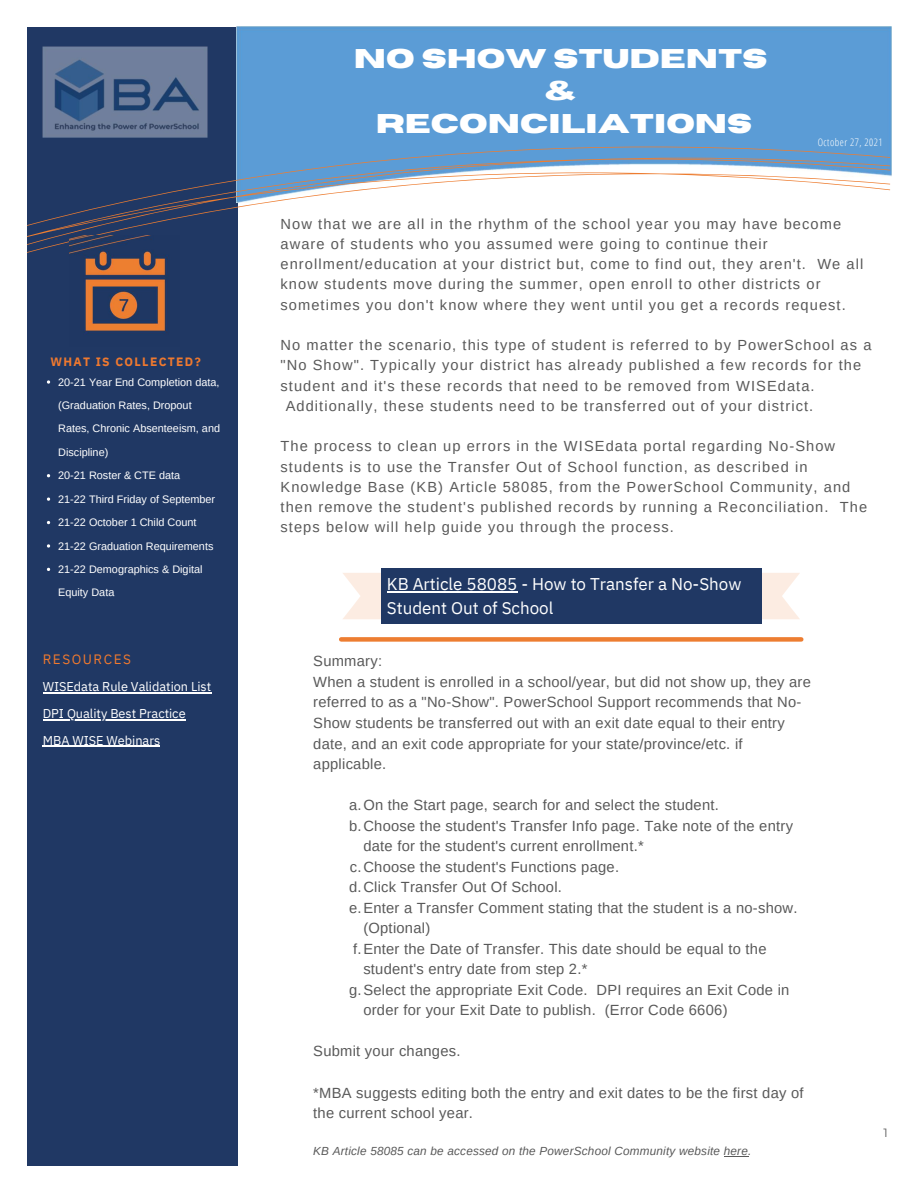
<style>
.page{position:relative;width:918px;height:1188px;background:#fff}
.page>*{position:absolute;margin:0;border:0;box-sizing:border-box;transform-origin:0 0}
.t1{font:700 27px "Horizon";color:#fff}
.t2{font:16.95px "IBM Plex Sans";color:#fff}
.t3{font:14.7px/20.2px "Arimo";letter-spacing:.075em;color:#595959}
.t4{font:14.7px/20.5px "Arimo";letter-spacing:.02em;color:#595959}
.t5{font:13.5px "IBM Plex Sans";letter-spacing:.11em;color:#ef792f}
.t6{font:12.75px/26.5px "IBM Plex Sans";color:#fff}
.t7{font:700 12px "IBM Plex Sans";letter-spacing:.11em;color:#ef792f}
.t8{font:11.85px "Montserrat";color:#595959}
.t9{font:italic 11.7px "Arimo";letter-spacing:.02em;color:#595959}
.t10{font:10.8px/23.4px "Arimo";color:#fff}
.t11{font:300 10.35px "Open Sans Condensed";letter-spacing:.045em;color:#fff}
</style>
<div class="page">
<div style="left:27px;top:27px;width:210px;height:1138px;background:#203864"></div>
<div style="left:237px;top:27px;width:654px;height:163px;background:#5b9cd6"></div>
<svg style="left:27px;top:147px;width:863px;height:106px"></svg>
<img style="left:70px;top:236px;width:110px;height:97px">
<img style="left:42px;top:46px;width:165px;height:91px">
<svg style="left:343px;top:573px;width:457px;height:46px"></svg>
<div style="left:381px;top:569px;width:380px;height:55px;background:#203864"></div>
<hr style="left:387px;top:592px;width:130px;height:1px;background:#fff">
<div style="left:341px;top:637px;width:460px;height:5px;background:#ed7d31"></div>
<svg style="left:724px;top:1156px;width:24px;height:1px"></svg>
<svg style="left:47px;top:380px;width:3px;height:4px"></svg>
<svg style="left:47px;top:544px;width:3px;height:4px"></svg>
<hr style="left:43px;top:693px;width:168px;height:1px;background:#fff">
<hr style="left:43px;top:719px;width:143px;height:1px;background:#fff">
<hr style="left:43px;top:746px;width:117px;height:1px;background:#fff">
<p class="t7" style="left:50px;top:354px;width:152px">WHAT IS COLLECTED?</p>
<p class="t10" style="left:58px;top:370px;width:163px">20-21 Year End Completion data, (Graduation Rates, Dropout<br>Rates, Chronic Absenteeism, and<br>Discipline)</p>
<p class="t10" style="left:58px;top:464px;width:124px">20-21 Roster &amp; CTE data</p>
<p class="t10" style="left:58px;top:487px;width:159px">21-22 Third Friday of September</p>
<p class="t10" style="left:58px;top:511px;width:140px">21-22 October 1 Child Count</p>
<p class="t10" style="left:58px;top:534px;width:157px">21-22 Graduation Requirements</p>
<p class="t10" style="left:58px;top:558px;width:146px">21-22 Demographics &amp; Digital<br>Equity Data</p>
<p class="t5" style="left:43px;top:650px;width:90px">RESOURCES</p>
<p class="t6" style="left:43px;top:673px;width:170px">WISEdata Rule Validation List<br>DPI Quality Best Practice<br>MBA WISE Webinars</p>
<p class="t1" style="left:354px;top:45px;width:415px">NO SHOW STUDENTS</p>
<p class="t1" style="left:545px;top:78px;width:33px">&amp;</p>
<p class="t1" style="left:376px;top:110px;width:378px">RECONCILIATIONS</p>
<p class="t11" style="left:818px;top:135px;width:66px">October 27, 2021</p>
<p class="t3" style="left:281px;top:213px;width:584px">Now that we are all in the rhythm of the school year you may have become aware of students who you assumed were going to continue their enrollment/education at your district but, come to find out, they aren't. We all know students move during the summer, open enroll to other districts or sometimes you don't know where they went until you get a records request.</p>
<p class="t3" style="left:281px;top:335px;width:592px">No matter the scenario, this type of student is referred to by PowerSchool as a</p>
<p class="t3" style="left:281px;top:355px;width:582px">"No Show". Typically your district has already published a few records for the</p>
<p class="t3" style="left:281px;top:375px;width:536px">student and it's these records that need to be removed from WISEdata.</p>
<p class="t3" style="left:286px;top:396px;width:529px">Additionally, these students need to be transferred out of your district.</p>
<p class="t3" style="left:281px;top:436px;width:588px">The process to clean up errors in the WISEdata portal regarding No-Show students is to use the Transfer Out of School function, as described in Knowledge Base (KB) Article 58085, from the PowerSchool Community, and then remove the student's published records by running a Reconciliation. The steps below will help guide you through the process.</p>
<p class="t2" style="left:387px;top:573px;width:356px">KB Article 58085 - How to Transfer a No-Show</p>
<p class="t2" style="left:387px;top:597px;width:168px">Student Out of School</p>
<p class="t4" style="left:313px;top:651px;width:70px">Summary:</p>
<p class="t4" style="left:313px;top:672px;width:499px">When a student is enrolled in a school/year, but did not show up, they are referred to as a "No-Show". PowerSchool Support recommends that No-Show students be transferred out with an exit date equal to their entry date, and an exit code appropriate for your state/province/etc. if applicable.</p>
<p class="t4" style="left:349px;top:795px;width:371px">a.On the Start page, search for and select the student.</p>
<p class="t4" style="left:363px;top:815px;width:431px;text-indent:-14px">b.Choose the student's Transfer Info page. Take note of the entry date for the student's current enrollment.*</p>
<p class="t4" style="left:350px;top:856px;width:271px">c.Choose the student's Functions page.</p>
<p class="t4" style="left:349px;top:877px;width:214px">d.Click Transfer Out Of School.</p>
<p class="t4" style="left:363px;top:897px;width:436px;text-indent:-14px">e.Enter a Transfer Comment stating that the student is a no-show. (Optional)</p>
<p class="t4" style="left:363px;top:938px;width:405px;text-indent:-10px">f.Enter the Date of Transfer. This date should be equal to the student's entry date from step 2.*</p>
<p class="t4" style="left:363px;top:980px;width:428px;text-indent:-14px">g.Select the appropriate Exit Code. DPI requires an Exit Code in order for your Exit Date to publish. (Error Code 6606)</p>
<p class="t4" style="left:313px;top:1041px;width:149px">Submit your changes.</p>
<p class="t4" style="left:313px;top:1082px;width:492px">*MBA suggests editing both the entry and exit dates to be the first day of the current school year.</p>
<p class="t9" style="left:313px;top:1145px;width:440px">KB Article 58085 can be accessed on the PowerSchool Community website here.</p>
<p class="t8" style="left:883px;top:1126px;width:6px">1</p>
</div>
